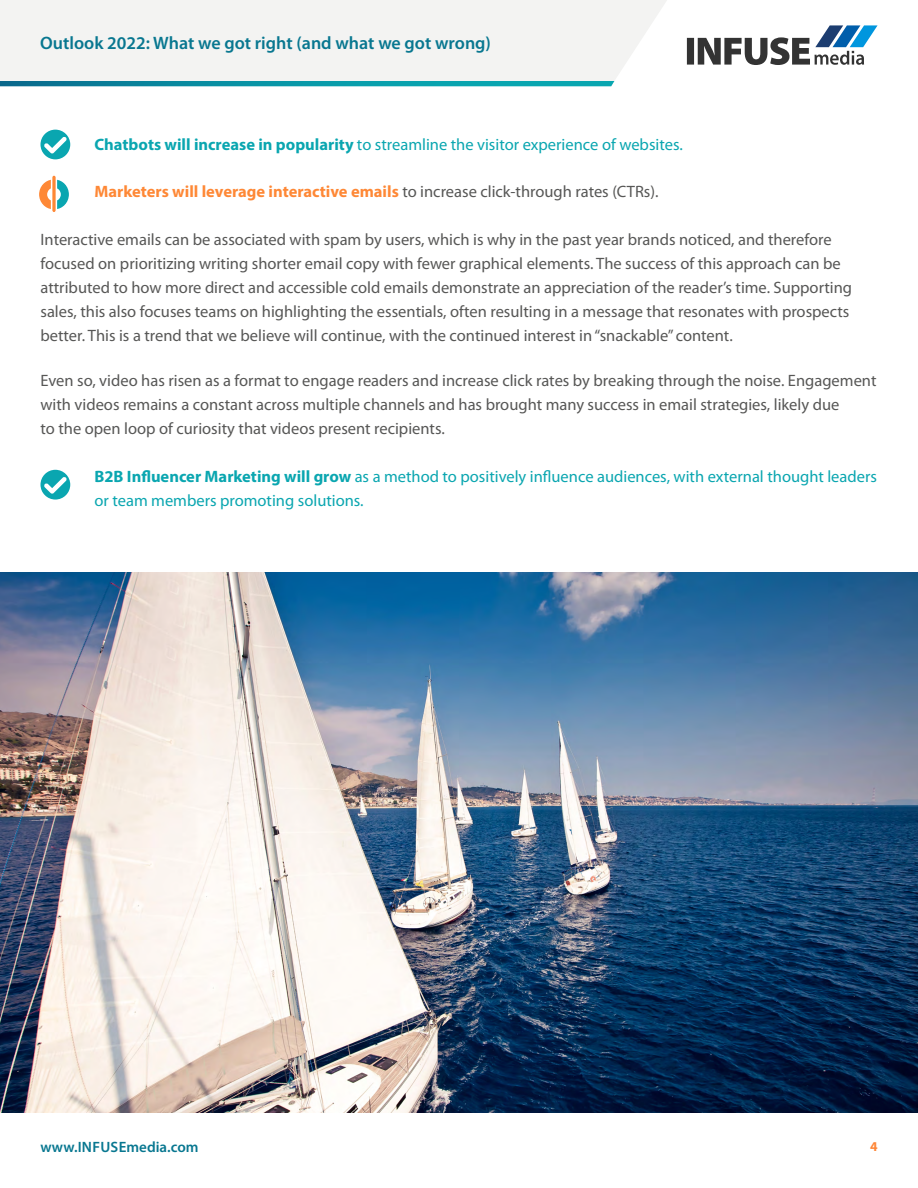
<style>
.page{position:relative;width:918px;height:1188px;background:#fff}
.page>*{position:absolute;margin:0;border:0;box-sizing:border-box;transform-origin:0 0}
.t1{font:600 18px "Myriad Pro";color:#087790}
.t2{font:16.5px/24px "Myriad Pro";color:#575756}
.t3{font:16.5px/24px "Myriad Pro";color:#0aa6b0}
.t4{font:700 16.5px "Myriad Pro";color:#fe8836}
.t5{font:600 15px "Myriad Pro";letter-spacing:.015em;color:#087790}
.t6{font:700 13.5px "Myriad Pro";color:#fe8636}
.s1{font-weight:700}
.s2{font-weight:400;color:#575756}
</style>
<div class="page">
<div style="left:41px;top:470px;width:29px;height:30px;background:#0aa6b0;border-radius:50%"></div>
<svg style="left:44px;top:477px;width:23px;height:17px"></svg>
<img style="left:0;top:573px;width:918px;height:539px">
<div style="left:0;top:0;width:687px;height:81px;background:#f3f3f2"></div>
<svg style="left:687px;top:25px;width:191px;height:40px"></svg>
<svg style="left:0;top:81px;width:614px;height:5px;background:#0993a4"></svg>
<div style="left:41px;top:130px;width:29px;height:29px;background:#0aa6b0;border-radius:50%"></div>
<svg style="left:44px;top:137px;width:23px;height:16px"></svg>
<svg style="left:39px;top:179px;width:30px;height:30px"></svg>
<div style="left:51px;top:174px;width:6px;height:40px;border:2px solid #fff;border-radius:2px"></div>
<p class="t1" style="left:40px;top:32px;width:452px">Outlook 2022: What we got right (and what we got wrong)</p>
<p class="t3" style="left:94px;top:132px;width:590px"><span class="s1">Chatbots will increase in popularity</span> to streamline the visitor experience of websites.</p>
<p class="t4" style="left:94px;top:181px;width:566px">Marketers will leverage interactive emails <span class="s2">to increase click-through rates (CTRs).</span></p>
<p class="t2" style="left:40px;top:227px;width:813px">Interactive emails can be associated with spam by users, which is why in the past year brands noticed, and therefore focused on prioritizing writing shorter email copy with fewer graphical elements. The success of this approach can be attributed to how more direct and accessible cold emails demonstrate an appreciation of the reader’s time. Supporting sales, this also focuses teams on highlighting the essentials, often resulting in a message that resonates with prospects better. This is a trend that we believe will continue, with the continued interest in “snackable” content.</p>
<p class="t2" style="left:40px;top:368px;width:838px">Even so, video has risen as a format to engage readers and increase click rates by breaking through the noise. Engagement with videos remains a constant across multiple channels and has brought many success in email strategies, likely due<br>to the open loop of curiosity that videos present recipients.</p>
<p class="t3" style="left:94px;top:464px;width:784px"><span class="s1">B2B Influencer Marketing will grow</span> as a method to positively influence audiences, with external thought leaders or team members promoting solutions.</p>
<p class="t5" style="left:40px;top:1137px;width:160px">www.INFUSEmedia.com</p>
<p class="t6" style="left:870px;top:1138px;width:9px">4</p>
</div>
